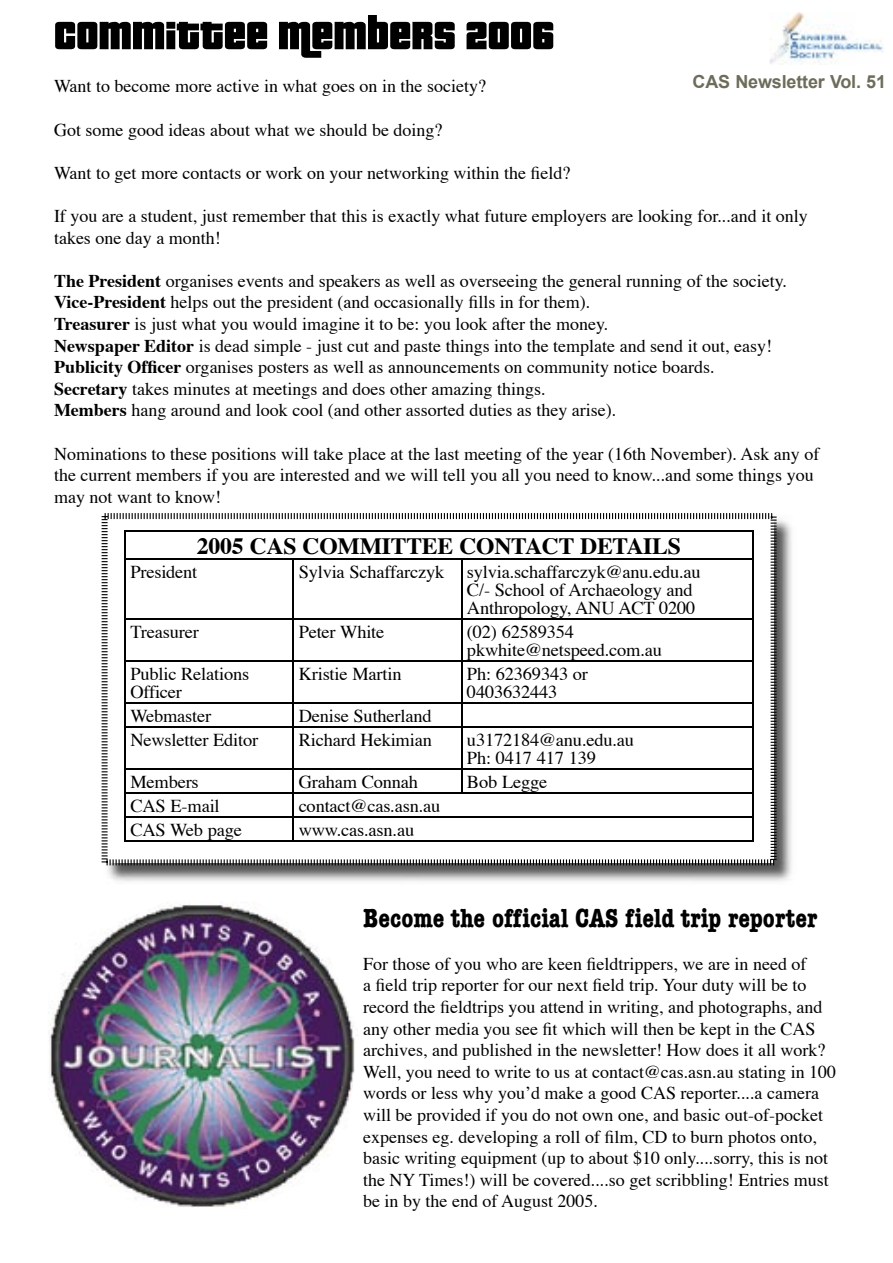
<style>
.page{position:relative;width:893px;height:1263px;background:#fff}
.page>*{position:absolute;margin:0;border:0;box-sizing:border-box;transform-origin:0 0}
.t1{font:54px "Pricedown";color:#000}
.t2{font:700 condensed 27px "American Typewriter";color:#000}
.t3{font:700 23.4px "Times";letter-spacing:-.01em;color:#000}
.t4{font:18.15px/18.1px "Times";letter-spacing:-.01em;color:#000}
.t5{font:18px/21.6px "Times";color:#000}
.t6{font:700 18px "Arial";letter-spacing:-.01em;color:#6e6d5b}
.s1{font-weight:700}
</style>
<div class="page">
<img style="left:106px;top:519px;width:686px;height:362px">
<svg style="left:102px;top:513px;width:675px;height:352px"></svg>
<hr style="left:124px;top:530px;width:169px;height:2px;background:#000">
<hr style="left:293px;top:530px;width:169px;height:2px;background:#000">
<hr style="left:462px;top:530px;width:292px;height:2px;background:#000">
<hr style="left:126px;top:558px;width:167px;height:1px;background:#000">
<hr style="left:293px;top:558px;width:169px;height:1px;background:#000">
<hr style="left:462px;top:558px;width:290px;height:1px;background:#000">
<hr style="left:126px;top:618px;width:167px;height:2px;background:#000">
<hr style="left:293px;top:618px;width:169px;height:2px;background:#000">
<hr style="left:462px;top:618px;width:290px;height:2px;background:#000">
<hr style="left:126px;top:661px;width:167px;height:1px;background:#000">
<hr style="left:293px;top:661px;width:169px;height:1px;background:#000">
<hr style="left:462px;top:661px;width:290px;height:1px;background:#000">
<hr style="left:126px;top:703px;width:167px;height:1px;background:#000">
<hr style="left:293px;top:703px;width:169px;height:1px;background:#000">
<hr style="left:462px;top:703px;width:290px;height:1px;background:#000">
<hr style="left:126px;top:727px;width:167px;height:1px;background:#000">
<hr style="left:293px;top:727px;width:169px;height:1px;background:#000">
<hr style="left:462px;top:727px;width:290px;height:1px;background:#000">
<hr style="left:126px;top:769px;width:167px;height:1px;background:#000">
<hr style="left:293px;top:769px;width:169px;height:1px;background:#000">
<hr style="left:462px;top:769px;width:290px;height:1px;background:#000">
<hr style="left:126px;top:793px;width:167px;height:1px;background:#000">
<hr style="left:293px;top:793px;width:169px;height:1px;background:#000">
<hr style="left:462px;top:793px;width:290px;height:1px;background:#000">
<hr style="left:126px;top:817px;width:167px;height:1px;background:#000">
<hr style="left:293px;top:817px;width:169px;height:1px;background:#000">
<hr style="left:462px;top:817px;width:290px;height:1px;background:#000">
<hr style="left:124px;top:841px;width:169px;height:1px;background:#000">
<hr style="left:293px;top:841px;width:169px;height:1px;background:#000">
<hr style="left:462px;top:841px;width:292px;height:1px;background:#000">
<hr style="left:124px;top:532px;width:2px;height:27px;background:#000">
<hr style="left:752px;top:532px;width:2px;height:27px;background:#000">
<hr style="left:124px;top:559px;width:2px;height:60px;background:#000">
<hr style="left:293px;top:559px;width:1px;height:59px;background:#000">
<hr style="left:461px;top:559px;width:1px;height:59px;background:#000">
<hr style="left:752px;top:559px;width:2px;height:60px;background:#000">
<hr style="left:124px;top:619px;width:2px;height:42px;background:#000">
<hr style="left:293px;top:620px;width:1px;height:41px;background:#000">
<hr style="left:461px;top:620px;width:1px;height:41px;background:#000">
<hr style="left:752px;top:619px;width:2px;height:42px;background:#000">
<hr style="left:124px;top:661px;width:2px;height:42px;background:#000">
<hr style="left:293px;top:662px;width:1px;height:41px;background:#000">
<hr style="left:461px;top:662px;width:1px;height:41px;background:#000">
<hr style="left:752px;top:661px;width:2px;height:42px;background:#000">
<hr style="left:124px;top:703px;width:2px;height:24px;background:#000">
<svg style="left:293px;top:704px;width:1px;height:23px"></svg>
<svg style="left:461px;top:704px;width:1px;height:23px"></svg>
<hr style="left:752px;top:703px;width:2px;height:24px;background:#000">
<hr style="left:124px;top:727px;width:2px;height:42px;background:#000">
<hr style="left:293px;top:728px;width:1px;height:41px;background:#000">
<hr style="left:461px;top:728px;width:1px;height:41px;background:#000">
<hr style="left:752px;top:727px;width:2px;height:42px;background:#000">
<hr style="left:124px;top:769px;width:2px;height:24px;background:#000">
<svg style="left:461px;top:770px;width:1px;height:23px"></svg>
<hr style="left:752px;top:769px;width:2px;height:24px;background:#000">
<hr style="left:124px;top:793px;width:2px;height:24px;background:#000">
<hr style="left:752px;top:793px;width:2px;height:24px;background:#000">
<hr style="left:124px;top:817px;width:2px;height:24px;background:#000">
<svg style="left:293px;top:770px;width:1px;height:71px"></svg>
<hr style="left:752px;top:817px;width:2px;height:24px;background:#000">
<img style="left:48px;top:904px;width:307px;height:303px">
<img style="left:769px;top:12px;width:114px;height:53px">
<h1 class="t1" style="left:54px;top:10px;width:502px">Committee Members 2006</h1>
<p class="t5" style="left:54px;top:77px;width:433px">Want to become more active in what goes on in the society?</p>
<p class="t5" style="left:54px;top:120px;width:390px">Got some good ideas about what we should be doing?</p>
<p class="t5" style="left:54px;top:163px;width:518px">Want to get more contacts or work on your networking within the field?</p>
<p class="t5" style="left:54px;top:206px;width:755px">If you are a student, just remember that this is exactly what future employers are looking for...and it only takes one day a month!</p>
<p class="t5" style="left:54px;top:271px;width:734px"><span class="s1">The President</span> organises events and speakers as well as overseeing the general running of the society.<br><span class="s1">Vice-President</span> helps out the president (and occasionally fills in for them).<br><span class="s1">Treasurer</span> is just what you would imagine it to be: you look after the money.<br><span class="s1">Newspaper Editor</span> is dead simple - just cut and paste things into the template and send it out, easy!<br><span class="s1">Publicity Officer</span> organises posters as well as announcements on community notice boards.<br><span class="s1">Secretary</span> takes minutes at meetings and does other amazing things.<br><span class="s1">Members</span> hang around and look cool (and other assorted duties as they arise).</p>
<p class="t5" style="left:54px;top:444px;width:767px">Nominations to these positions will take place at the last meeting of the year (16th November). Ask any of the current members if you are interested and we will tell you all you need to know...and some things you may not want to know!</p>
<p class="t6" style="left:693px;top:72px;width:195px">CAS Newsletter Vol. 51</p>
<p class="t3" style="left:197px;top:530px;width:485px">2005 CAS COMMITTEE CONTACT DETAILS</p>
<p class="t4" style="left:130px;top:563px;width:69px">President</p>
<p class="t4" style="left:467px;top:563px;width:235px;text-indent:-168px">Sylvia Schaffarczyk sylvia.schaffarczyk@anu.edu.au<br>C/- School of Archaeology and<br>Anthropology, ANU ACT 0200</p>
<p class="t4" style="left:130px;top:624px;width:70px">Treasurer</p>
<p class="t4" style="left:299px;top:624px;width:87px">Peter White</p>
<p class="t4" style="left:467px;top:624px;width:196px">(02) 62589354 pkwhite@netspeed.com.au</p>
<p class="t4" style="left:130px;top:666px;width:120px">Public Relations<br>Officer</p>
<p class="t4" style="left:299px;top:666px;width:104px">Kristie Martin</p>
<p class="t4" style="left:467px;top:666px;width:123px">Ph: 62369343 or<br>0403632443</p>
<p class="t4" style="left:130px;top:708px;width:82px">Webmaster</p>
<p class="t4" style="left:299px;top:708px;width:135px">Denise Sutherland</p>
<p class="t4" style="left:130px;top:732px;width:129px">Newsletter Editor</p>
<p class="t4" style="left:299px;top:732px;width:135px">Richard Hekimian</p>
<p class="t4" style="left:467px;top:732px;width:169px">u3172184@anu.edu.au<br>Ph: 0417 417 139</p>
<p class="t4" style="left:130px;top:774px;width:70px">Members</p>
<p class="t4" style="left:299px;top:774px;width:121px">Graham Connah</p>
<p class="t4" style="left:467px;top:774px;width:82px">Bob Legge</p>
<p class="t4" style="left:130px;top:798px;width:91px">CAS E-mail</p>
<p class="t4" style="left:299px;top:798px;width:143px">contact@cas.asn.au</p>
<p class="t4" style="left:130px;top:822px;width:113px">CAS Web page</p>
<p class="t4" style="left:299px;top:822px;width:117px">www.cas.asn.au</p>
<h2 class="t2" style="left:363px;top:901px;width:456px">Become the official CAS field trip reporter</h2>
<p class="t5" style="left:363px;top:954px;width:475px">For those of you who are keen fieldtrippers, we are in need of<br>a field trip reporter for our next field trip. Your duty will be to record the fieldtrips you attend in writing, and photographs, and any other media you see fit which will then be kept in the CAS archives, and published in the newsletter! How does it all work?<br>Well, you need to write to us at contact@cas.asn.au stating in 100 words or less why youʼd make a good CAS reporter....a camera will be provided if you do not own one, and basic out-of-pocket expenses eg. developing a roll of film, CD to burn photos onto, basic writing equipment (up to about $10 only....sorry, this is not the NY Times!) will be covered....so get scribbling! Entries must be in by the end of August 2005.</p>
</div>
